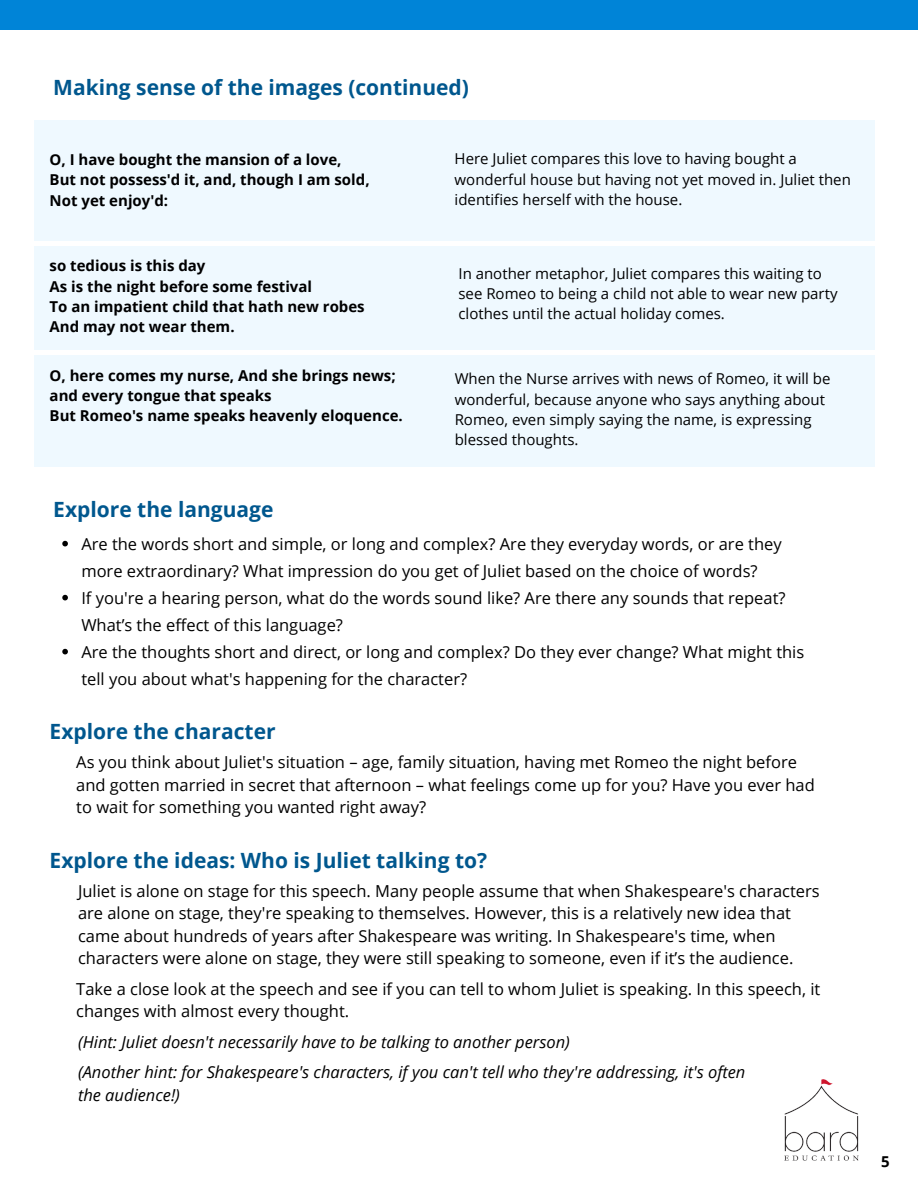
<style>
.page{position:relative;width:918px;height:1188px;background:#fff}
.page>*{position:absolute;margin:0;border:0;box-sizing:border-box;transform-origin:0 0}
.t1{font:700 21px "Open Sans";color:#00578e}
.t2{font:16.5px/22.5px "Open Sans";color:#000}
.t3{font:italic 16.5px/22.5px "Open Sans";color:#000}
.t4{font:15px/20.2px "Open Sans";color:#000}
.t5{font:700 15px/20.2px "Open Sans";color:#000}
</style>
<div class="page">
<div style="left:0;top:0;width:918px;height:30px;background:#0084d7"></div>
<img style="left:784px;top:1080px;width:74px;height:81px">
<div style="left:35px;top:120px;width:840px;height:347px;background:#eff9ff"></div>
<hr style="left:34px;top:351px;width:841px;height:3px;background:#fff">
<svg style="left:62px;top:541px;width:6px;height:5px"></svg>
<svg style="left:62px;top:595px;width:6px;height:5px"></svg>
<svg style="left:62px;top:649px;width:6px;height:5px"></svg>
<hr style="left:34px;top:242px;width:841px;height:3px;background:#fff">
<p class="t1" style="left:53px;top:73px;width:417px">Making sense of the images (continued)</p>
<p class="t5" style="left:50px;top:149px;width:322px">O, I have bought the mansion of a love,<br>But not possess'd it, and, though I am sold,<br>Not yet enjoy'd:</p>
<h1 class="t4" style="left:455px;top:148px;width:398px">Here Juliet compares this love to having bought a wonderful house but having not yet moved in. Juliet then identifies herself with the house.</h1>
<h2 class="t5" style="left:50px;top:255px;width:317px">so tedious is this day<br>As is the night before some festival<br>To an impatient child that hath new robes<br>And may not wear them.</h2>
<p class="t4" style="left:459px;top:263px;width:381px">In another metaphor, Juliet compares this waiting to see Romeo to being a child not able to wear new party clothes until the actual holiday comes.</p>
<h2 class="t5" style="left:50px;top:365px;width:355px">O, here comes my nurse, And she brings news; and every tongue that speaks<br>But Romeo's name speaks heavenly eloquence.</h2>
<p class="t4" style="left:455px;top:368px;width:377px">When the Nurse arrives with news of Romeo, it will be wonderful, because anyone who says anything about Romeo, even simply saying the name, is expressing blessed thoughts.</p>
<h1 class="t1" style="left:53px;top:495px;width:222px">Explore the language</h1>
<p class="t2" style="left:81px;top:530px;width:702px;line-height:27px">Are the words short and simple, or long and complex? Are they everyday words, or are they more extraordinary? What impression do you get of Juliet based on the choice of words?</p>
<p class="t2" style="left:81px;top:584px;width:706px;line-height:27px">If you're a hearing person, what do the words sound like? Are there any sounds that repeat?<br>What’s the effect of this language?</p>
<p class="t2" style="left:81px;top:638px;width:725px;line-height:27px">Are the thoughts short and direct, or long and complex? Do they ever change? What might this tell you about what's happening for the character?</p>
<h1 class="t1" style="left:50px;top:717px;width:228px">Explore the character</h1>
<p class="t2" style="left:76px;top:751px;width:740px">As you think about Juliet's situation – age, family situation, having met Romeo the night before and gotten married in secret that afternoon – what feelings come up for you? Have you ever had to wait for something you wanted right away?</p>
<p class="t1" style="left:50px;top:846px;width:439px">Explore the ideas: Who is Juliet talking to?</p>
<p class="t2" style="left:78px;top:879px;width:743px">Juliet is alone on stage for this speech. Many people assume that when Shakespeare's characters are alone on stage, they're speaking to themselves. However, this is a relatively new idea that came about hundreds of years after Shakespeare was writing. In Shakespeare's time, when characters were alone on stage, they were still speaking to someone, even if it’s the audience.</p>
<p class="t2" style="left:76px;top:977px;width:746px">Take a close look at the speech and see if you can tell to whom Juliet is speaking. In this speech, it changes with almost every thought.</p>
<p class="t3" style="left:78px;top:1030px;width:493px">(Hint: Juliet doesn't necessarily have to be talking to another person)</p>
<p class="t3" style="left:78px;top:1061px;width:669px">(Another hint: for Shakespeare's characters, if you can't tell who they're addressing, it's often the audience!)</p>
<h1 class="t5" style="left:881px;top:1151px;width:10px">5</h1>
</div>
